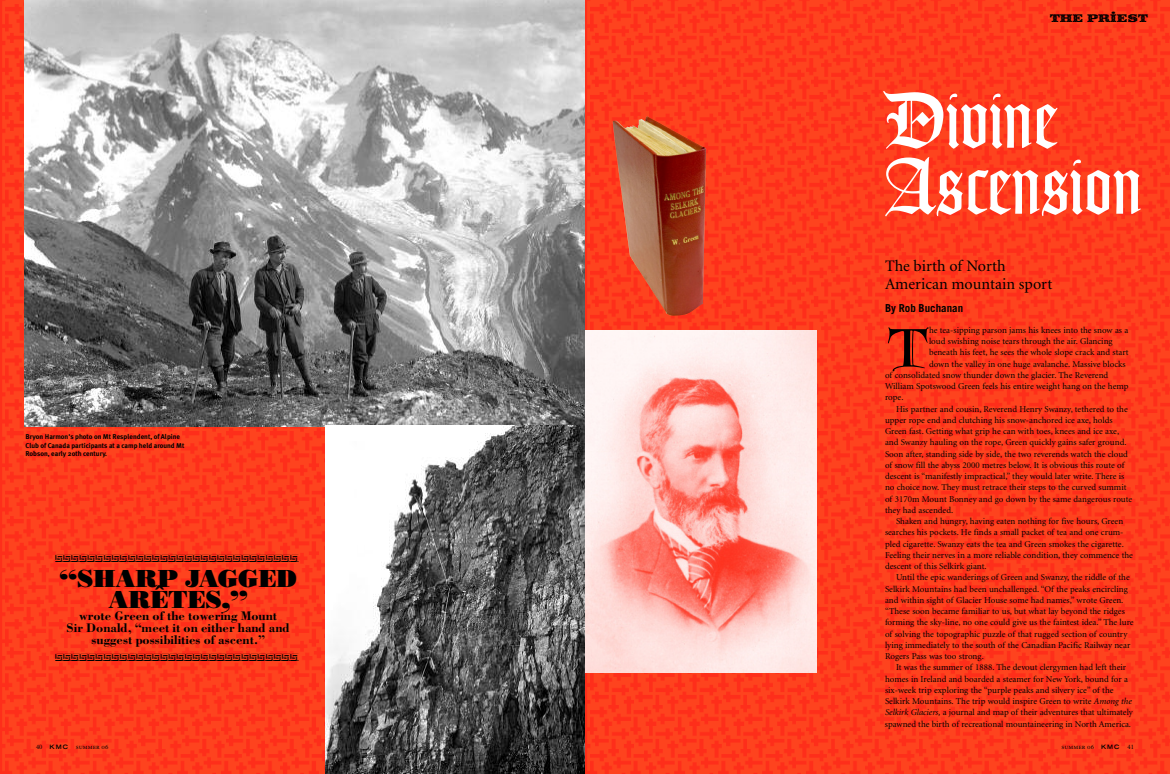
<style>
.page{position:relative;width:1170px;height:774px;background:#fff}
.page>*{position:absolute;margin:0;border:0;box-sizing:border-box;transform-origin:0 0}
.t1{font:77px/66px "Goudy Text";color:#fff}
.t2{font:54.1px "Goudy Text MT Lombardic Capitals";color:#000}
.t3{font:24.6px/21.1px "Bodoni Poster";color:#000;text-align:center}
.t4{font:16px/18px "Minion";color:#000}
.t5{font:700 12.9px/11.7px "Bodoni";color:#000;text-align:center}
.t6{font:12px "Ironmonger Inlaid";color:#000}
.t7{font:700 11px "Trade Gothic";color:#000}
.t8{font:9px "Minion";color:#000}
.t9{font:700 7px/8.5px "Meta Plus";color:#000}
.t10{font:7px "Minion Regular SC";color:#000}
.s1{font-style:italic}
.s2{font-family:"Minion";font-size:6.8px}
.s3{font-family:"Trade Gothic LH";font-weight:700;font-stretch:expanded;font-size:6px}
</style>
<div class="page">
<img style="left:585px;top:0;width:585px;height:774px">
<div style="left:0;top:0;width:585px;height:774px;background:linear-gradient(to bottom,#fe3b1c,#fe3b1d)"></div>
<img style="left:24px;top:0;width:561px;height:426px">
<img style="left:325px;top:426px;width:260px;height:348px">
<img style="left:612px;top:116px;width:94px;height:200px">
<img style="left:585px;top:330px;width:232px;height:342px">
<svg style="left:55px;top:555px;width:243px;height:7px;background:#fe3a1c"></svg>
<svg style="left:55px;top:653px;width:243px;height:8px;background:#fe3b1c"></svg>
<h3 class="t6" style="left:1050px;top:11px;width:99px">THE PRIEST</h3>
<h1 class="t1" style="left:881px;top:94px;width:262px">Divine<br>Ascension</h1>
<p class="t9" style="left:26px;top:432px;width:160px">Bryon Harmon's photo on Mt Resplendent, of Alpine<br>Club of Canada participants at a camp held around Mt<br>Robson, early 20th century.</p>
<h3 class="t3" style="left:59px;top:568px;width:239px">“SHARP JAGGED<br>ARÊTES,”</h3>
<h3 class="t5" style="left:67px;top:610px;width:225px">wrote Green of the towering Mount<br>Sir Donald, “meet it on either hand and suggest possibilities of ascent.”</h3>
<h3 class="t4" style="left:885px;top:258px;width:169px">The birth of North<br>American mountain sport</h3>
<p class="t7" style="left:885px;top:304px;width:80px">By Rob Buchanan</p>
<h2 class="t2" style="left:885px;top:327px;width:44px">T</h2>
<p class="t8" style="left:929px;top:326px;width:201px">he tea-sipping parson jams his knees into the snow as a</p>
<p class="t8" style="left:929px;top:338px;width:185px">loud swishing noise tears through the air. Glancing</p>
<p class="t8" style="left:929px;top:349px;width:201px">beneath his feet, he sees the whole slope crack and start</p>
<p class="t8" style="left:929px;top:360px;width:198px">down the valley in one huge avalanche. Massive blocks</p>
<p class="t8" style="left:885px;top:371px;width:225px">of consolidated snow thunder down the glacier. The Reverend</p>
<p class="t8" style="left:885px;top:383px;width:245px">William Spotswood Green feels his entire weight hang on the hemp</p>
<p class="t8" style="left:885px;top:394px;width:20px">rope.</p>
<p class="t8" style="left:896px;top:405px;width:233px">His partner and cousin, Reverend Henry Swanzy, tethered to the</p>
<p class="t8" style="left:885px;top:416px;width:229px">upper rope end and clutching his snow-anchored ice axe, holds</p>
<p class="t8" style="left:885px;top:428px;width:236px">Green fast. Getting what grip he can with toes, knees and ice axe,</p>
<p class="t8" style="left:885px;top:439px;width:243px">and Swanzy hauling on the rope, Green quickly gains safer ground.</p>
<p class="t8" style="left:885px;top:450px;width:245px">Soon after, standing side by side, the two reverends watch the cloud</p>
<p class="t8" style="left:885px;top:461px;width:241px">of snow fill the abyss 2000 metres below. It is obvious this route of</p>
<p class="t8" style="left:885px;top:473px;width:241px">descent is “manifestly impractical,” they would later write. There is</p>
<p class="t8" style="left:885px;top:484px;width:243px">no choice now. They must retrace their steps to the curved summit</p>
<p class="t8" style="left:885px;top:495px;width:249px">of 3170m Mount Bonney and go down by the same dangerous route</p>
<p class="t8" style="left:885px;top:506px;width:70px">they had ascended.</p>
<p class="t8" style="left:896px;top:518px;width:229px">Shaken and hungry, having eaten nothing for five hours, Green</p>
<p class="t8" style="left:885px;top:529px;width:240px">searches his pockets. He finds a small packet of tea and one crum-</p>
<p class="t8" style="left:885px;top:540px;width:240px">pled cigarette. Swanzy eats the tea and Green smokes the cigarette.</p>
<p class="t8" style="left:885px;top:551px;width:250px">Feeling their nerves in a more reliable condition, they commence the</p>
<p class="t8" style="left:885px;top:563px;width:103px">descent of this Selkirk giant.</p>
<p class="t8" style="left:896px;top:574px;width:235px">Until the epic wanderings of Green and Swanzy, the riddle of the</p>
<p class="t8" style="left:885px;top:585px;width:244px">Selkirk Mountains had been unchallenged. “Of the peaks encircling</p>
<p class="t8" style="left:885px;top:596px;width:240px">and within sight of Glacier House some had names,” wrote Green.</p>
<p class="t8" style="left:885px;top:608px;width:241px">“These soon became familiar to us, but what lay beyond the ridges</p>
<p class="t8" style="left:885px;top:619px;width:250px">forming the sky-line, no one could give us the faintest idea.” The lure</p>
<p class="t8" style="left:885px;top:630px;width:244px">of solving the topographic puzzle of that rugged section of country</p>
<p class="t8" style="left:885px;top:641px;width:247px">lying immediately to the south of the Canadian Pacific Railway near</p>
<p class="t8" style="left:885px;top:653px;width:100px">Rogers Pass was too strong.</p>
<p class="t8" style="left:896px;top:664px;width:232px">It was the summer of 1888. The devout clergymen had left their</p>
<p class="t8" style="left:885px;top:675px;width:244px">homes in Ireland and boarded a steamer for New York, bound for a</p>
<p class="t8" style="left:885px;top:686px;width:230px">six-week trip exploring the “purple peaks and silvery ice” of the</p>
<p class="t8" style="left:885px;top:698px;width:248px">Selkirk Mountains. The trip would inspire Green to write <span class="s1">Among the</span></p>
<p class="t8" style="left:885px;top:709px;width:249px"><span class="s1">Selkirk Glaciers,</span> a journal and map of their adventures that ultimately</p>
<p class="t8" style="left:885px;top:720px;width:248px">spawned the birth of recreational mountaineering in North America.</p>
<p class="t10" style="left:36px;top:744px;width:74px"><span class="s2">40</span> <span class="s3">KMC</span> summer 06</p>
<p class="t10" style="left:1062px;top:744px;width:74px">summer 06 <span class="s3">KMC</span> <span class="s2">41</span></p>
</div>
